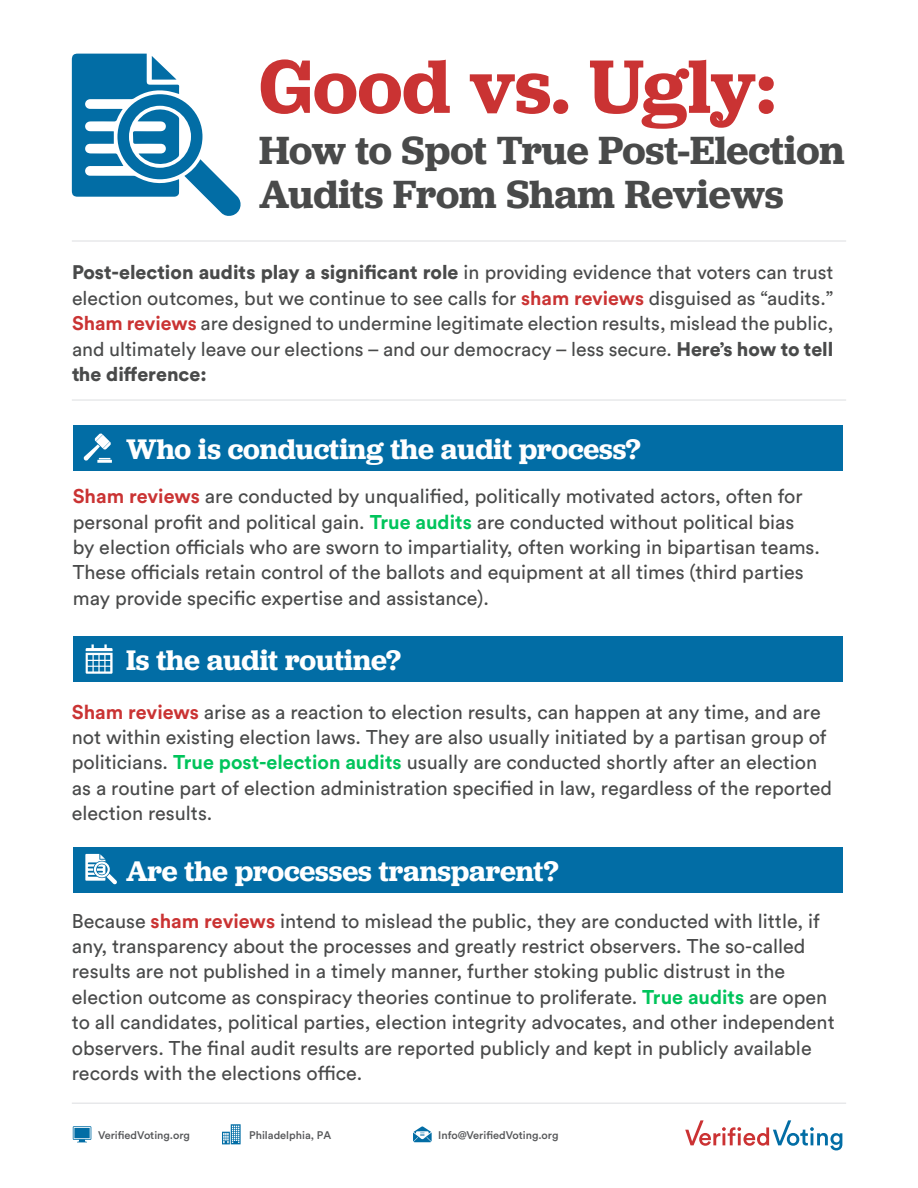
<style>
.page{position:relative;width:918px;height:1188px;background:#fff}
.page>*{position:absolute;margin:0;border:0;box-sizing:border-box;transform-origin:0 0}
.Who_We_Are_-_heading{font:600 78.75px "Jubilat";color:#ca3333}
.Who_We_Are_-_heading-2{font:600 40.95px/44.1px "Jubilat";color:#494a4a}
.Who_We_Are_-_heading-3{font:600 29.55px "Jubilat";color:#fff}
.body_text{font:19.8px/25.3px "Circular Std";color:#494a4a}
.Table_of_Contents{font:19.5px/25.5px "Circular Std";color:#494a4a;text-align:justify}
.t1{font:500 10.95px "Circular Std";color:#57585a}
.s1{font-weight:900}
.s2{font-weight:700;color:#ca3333}
.s3{font-weight:700;color:#00c45b}
</style>
<div class="page">
<svg style="left:72px;top:54px;width:169px;height:162px"></svg>
<hr style="left:72px;top:240px;width:774px;height:2px;background:#e6e7e9">
<hr style="left:72px;top:399px;width:774px;height:2px;background:#e6e7e9">
<hr style="left:72px;top:1103px;width:774px;height:1px;background:#e6e7e9">
<svg style="left:685px;top:1120px;width:157px;height:30px"></svg>
<svg style="left:73px;top:1126px;width:18px;height:16px"></svg>
<svg style="left:222px;top:1124px;width:19px;height:20px"></svg>
<svg style="left:413px;top:1126px;width:19px;height:16px"></svg>
<div style="left:73px;top:425px;width:769px;height:46px;background:#026da5"></div>
<div style="left:73px;top:636px;width:769px;height:46px;background:#026da5"></div>
<div style="left:73px;top:847px;width:769px;height:46px;background:#026da5"></div>
<svg style="left:83px;top:433px;width:29px;height:30px"></svg>
<svg style="left:86px;top:644px;width:27px;height:30px"></svg>
<svg style="left:85px;top:854px;width:32px;height:30px"></svg>
<p class="Who_We_Are_-_heading" style="left:259px;top:36px;width:518px">Good vs. Ugly:</p>
<p class="Who_We_Are_-_heading-2" style="left:259px;top:128px;width:587px">How to Spot True Post-Election<br>Audits From Sham Reviews</p>
<p class="Table_of_Contents" style="left:72px;top:259px;width:763px"><span class="s1">Post-election audits play a significant role</span> in providing evidence that voters can trust election outcomes, but we continue to see calls for <span class="s2">sham reviews</span> disguised as “audits.” <span class="s2">Sham reviews</span> are designed to undermine legitimate election results, mislead the public, and ultimately leave our elections – and our democracy – less secure. <span class="s1">Here’s how to tell the difference:</span></p>
<p class="Who_We_Are_-_heading-3" style="left:126px;top:430px;width:516px">Who is conducting the audit process?</p>
<p class="body_text" style="left:73px;top:483px;width:749px"><span class="s2">Sham reviews</span> are conducted by unqualified, politically motivated actors, often for personal profit and political gain. <span class="s3">True audits</span> are conducted without political bias by election officials who are sworn to impartiality, often working in bipartisan teams.<br>These officials retain control of the ballots and equipment at all times (third parties may provide specific expertise and assistance).</p>
<p class="Who_We_Are_-_heading-3" style="left:126px;top:641px;width:276px">Is the audit routine?</p>
<p class="body_text" style="left:72px;top:699px;width:762px"><span class="s2">Sham reviews</span> arise as a reaction to election results, can happen at any time, and are not within existing election laws. They are also usually initiated by a partisan group of politicians. <span class="s3">True post-election audits</span> usually are conducted shortly after an election as a routine part of election administration specified in law, regardless of the reported election results.</p>
<p class="Who_We_Are_-_heading-3" style="left:126px;top:852px;width:434px">Are the processes transparent?</p>
<p class="body_text" style="left:72px;top:908px;width:764px">Because <span class="s2">sham reviews</span> intend to mislead the public, they are conducted with little, if any, transparency about the processes and greatly restrict observers. The so-called results are not published in a timely manner, further stoking public distrust in the election outcome as conspiracy theories continue to proliferate. <span class="s3">True audits</span> are open to all candidates, political parties, election integrity advocates, and other independent observers. The final audit results are reported publicly and kept in publicly available records with the elections office.</p>
<p class="t1" style="left:98px;top:1128px;width:93px">VerifiedVoting.org</p>
<p class="t1" style="left:249px;top:1128px;width:84px">Philadelphia, PA</p>
<p class="t1" style="left:438px;top:1128px;width:122px">Info@VerifiedVoting.org</p>
</div>
